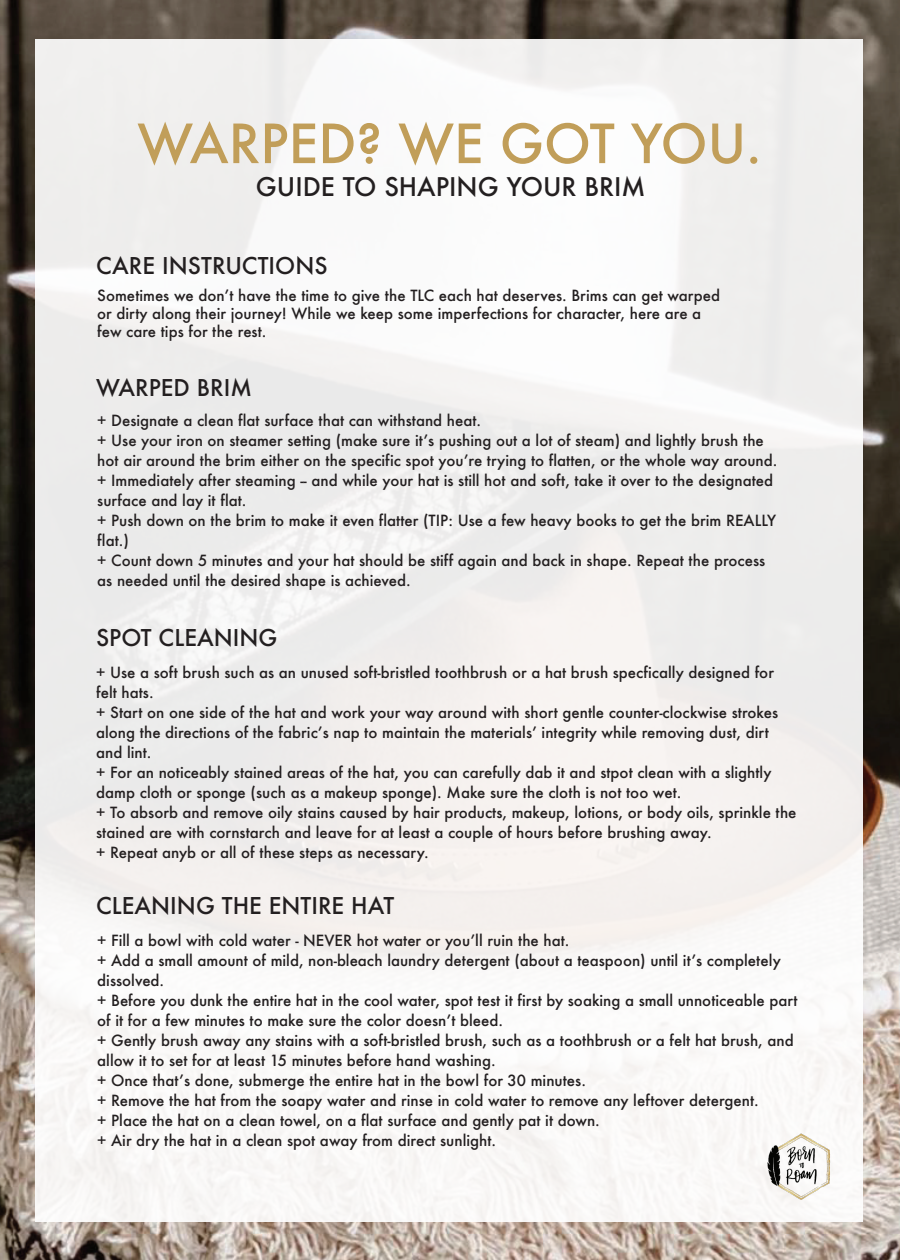
<style>
.page{position:relative;width:900px;height:1260px;background:#fff}
.page>*{position:absolute;margin:0;border:0;box-sizing:border-box;transform-origin:0 0}
.t1{font:500 52.5px "Futura";color:#c19e59}
.t2{font:500 25px "Futura";color:#231f20}
.t3{font:500 22.5px "Futura";color:#231f20}
.t4{font:500 15px/20px "Futura";color:#231f20}
</style>
<div class="page">
<img style="left:0;top:0;width:900px;height:1260px">
<div style="left:35px;top:39px;width:828px;height:1183px;background:linear-gradient(to right,#f2f2f1,#f5f4f3)"></div>
<img style="left:739px;top:1110px;width:117px;height:117px">
<h1 class="t1" style="left:137px;top:108px;width:626px">WARPED? WE GOT YOU.</h1>
<h2 class="t2" style="left:256px;top:169px;width:391px">GUIDE TO SHAPING YOUR BRIM</h2>
<h3 class="t3" style="left:96px;top:251px;width:233px">CARE INSTRUCTIONS</h3>
<p class="t4" style="left:97px;top:286px;width:624px;line-height:18px">Sometimes we donʼt have the time to give the TLC each hat deserves. Brims can get warped or dirty along their journey! While we keep some imperfections for character, here are a few care tips for the rest.</p>
<h3 class="t3" style="left:96px;top:373px;width:157px">WARPED BRIM</h3>
<p class="t4" style="left:97px;top:410px;width:682px">+ Designate a clean flat surface that can withstand heat.<br>+ Use your iron on steamer setting (make sure itʼs pushing out a lot of steam) and lightly brush the hot air around the brim either on the specific spot youʼre trying to flatten, or the whole way around. + Immediately after steaming -- and while your hat is still hot and soft, take it over to the designated surface and lay it flat.<br>+ Push down on the brim to make it even flatter (TIP: Use a few heavy books to get the brim REALLY flat.)<br>+ Count down 5 minutes and your hat should be stiff again and back in shape. Repeat the process as needed until the desired shape is achieved.</p>
<h3 class="t3" style="left:96px;top:623px;width:183px">SPOT CLEANING</h3>
<p class="t4" style="left:96px;top:663px;width:702px">+ Use a soft brush such as an unused soft-bristled toothbrush or a hat brush specfically designed for felt hats.<br>+ Start on one side of the hat and work your way around with short gentle counter-clockwise strokes along the directions of the fabricʼs nap to maintain the materialsʼ integrity while removing dust, dirt and lint.<br>+ For an noticeably stained areas of the hat, you can carefully dab it and stpot clean with a slightly damp cloth or sponge (such as a makeup sponge). Make sure the cloth is not too wet.<br>+ To absorb and remove oily stains caused by hair products, makeup, lotions, or body oils, sprinkle the stained are with cornstarch and leave for at least a couple of hours before brushing away.<br>+ Repeat anyb or all of these steps as necessary.</p>
<h3 class="t3" style="left:96px;top:890px;width:300px">CLEANING THE ENTIRE HAT</h3>
<p class="t4" style="left:97px;top:930px;width:702px">+ Fill a bowl with cold water - NEVER hot water or youʼll ruin the hat.<br>+ Add a small amount of mild, non-bleach laundry detergent (about a teaspoon) until itʼs completely dissolved.<br>+ Before you dunk the entire hat in the cool water, spot test it first by soaking a small unnoticeable part of it for a few minutes to make sure the color doesnʼt bleed.<br>+ Gently brush away any stains with a soft-bristled brush, such as a toothbrush or a felt hat brush, and allow it to set for at least 15 minutes before hand washing.<br>+ Once thatʼs done, submerge the entire hat in the bowl for 30 minutes.<br>+ Remove the hat from the soapy water and rinse in cold water to remove any leftover detergent.<br>+ Place the hat on a clean towel, on a flat surface and gently pat it down.<br>+ Air dry the hat in a clean spot away from direct sunlight.</p>
</div>
